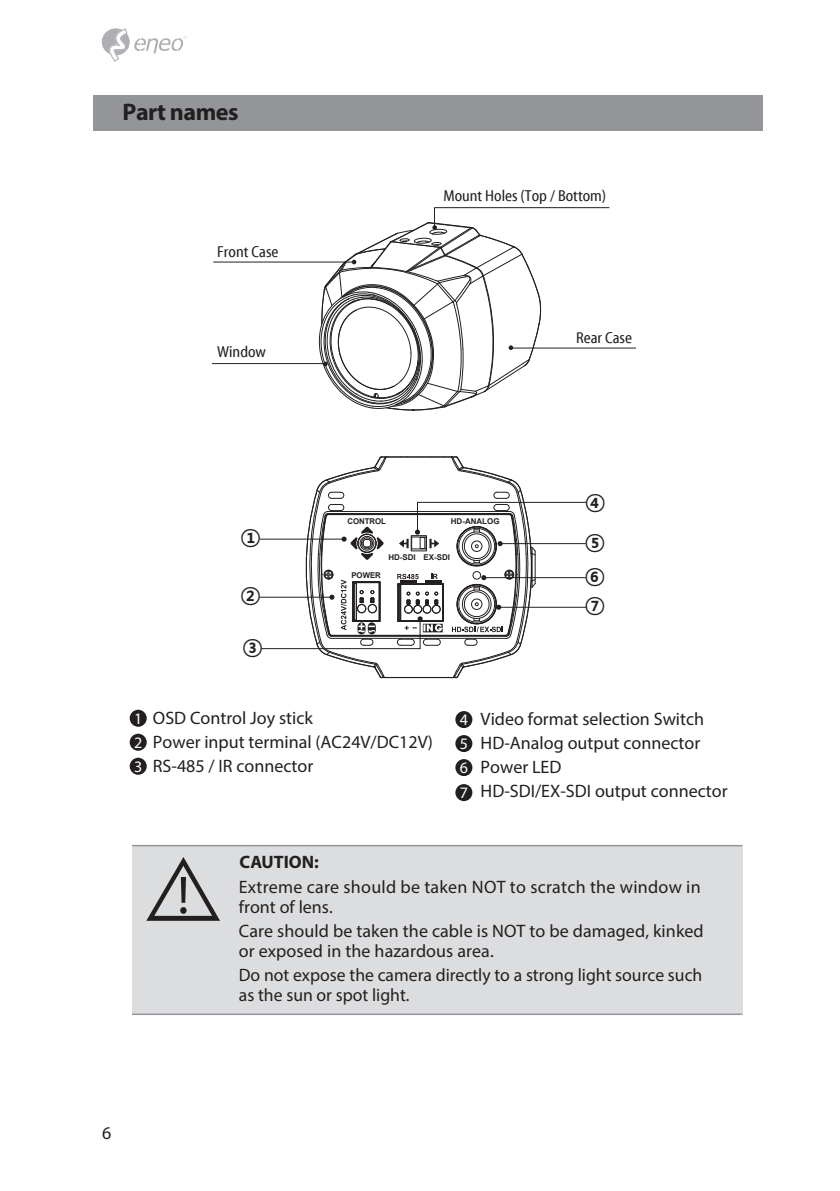
<style>
.page{position:relative;width:840px;height:1191px;background:#fff}
.page>*{position:absolute;margin:0;border:0;box-sizing:border-box;transform-origin:0 0}
.t1{font:700 24px "Myriad Pro";letter-spacing:-.02em;color:#231f20}
.t2{font:700 20.4px/34.4px "Malgun Gothic";color:#231f20}
.t3{font:18px/24px "Myriad Pro";color:#231f20}
.t4{font:700 18px "Myriad Pro";color:#231f20}
.t5{font:16px "Myriad Cn Web";color:#231f20}
.t6{font:16px/24.4px "Myriad Pro";color:#fff;text-align:justify}
.t7{font:700 8px "Arial";color:#231f20}
</style>
<div class="page">
<div style="left:94px;top:95px;width:668px;height:36px;background:#939598"></div>
<svg style="left:102px;top:28px;width:84px;height:34px"></svg>
<div style="left:132px;top:845px;width:609px;height:170px;background:#dcdddf"></div>
<hr style="left:132px;top:845px;width:609px;height:1px;background:#939598">
<hr style="left:132px;top:1013px;width:609px;height:2px;background:#939598">
<svg style="left:147px;top:857px;width:73px;height:63px"></svg>
<hr style="left:512px;top:348px;width:123px;height:1px;background:#231f20">
<hr style="left:213px;top:262px;width:140px;height:1px;background:#231f20">
<hr style="left:212px;top:363px;width:114px;height:1px;background:#231f20">
<svg style="left:317px;top:207px;width:292px;height:204px"></svg>
<div style="left:130px;top:709px;width:17px;height:17px;background:#231f20;border-radius:50%"></div>
<div style="left:130px;top:733px;width:17px;height:17px;background:#231f20;border-radius:50%"></div>
<div style="left:130px;top:757px;width:17px;height:17px;background:#231f20;border-radius:50%"></div>
<div style="left:455px;top:711px;width:17px;height:17px;background:#231f20;border-radius:50%"></div>
<div style="left:455px;top:735px;width:17px;height:17px;background:#231f20;border-radius:50%"></div>
<div style="left:455px;top:759px;width:17px;height:17px;background:#231f20;border-radius:50%"></div>
<div style="left:455px;top:784px;width:17px;height:17px;background:#231f20;border-radius:50%"></div>
<hr style="left:260px;top:539px;width:82px;height:1px;background:#231f20">
<hr style="left:259px;top:597px;width:72px;height:1px;background:#231f20">
<svg style="left:261px;top:456px;width:325px;height:223px"></svg>
<h1 class="t1" style="left:122px;top:96px;width:117px">Part names</h1>
<p class="t5" style="left:217px;top:243px;width:63px">Front Case</p>
<p class="t5" style="left:217px;top:343px;width:50px">Window</p>
<p class="t5" style="left:443px;top:187px;width:164px">Mount Holes (Top / Bottom)</p>
<p class="t5" style="left:575px;top:329px;width:57px">Rear Case</p>
<p class="t7" style="left:347px;top:515px;width:40px">CONTROL</p>
<p class="t7" style="left:450px;top:515px;width:50px">HD-ANALOG</p>
<p class="t2" style="left:585px;top:484px;width:22px">④</p>
<p class="t2" style="left:240px;top:519px;width:22px">①</p>
<p class="t2" style="left:584px;top:524px;width:22px">⑤<br>⑥</p>
<p class="t2" style="left:584px;top:587px;width:22px">⑦</p>
<p class="t7" style="left:388px;top:552px;width:29px">HD-SDI</p>
<p class="t7" style="left:423px;top:552px;width:28px">EX-SDI</p>
<p class="t7" style="left:351px;top:570px;width:31px">POWER</p>
<p class="t2" style="left:240px;top:577px;width:22px">②</p>
<p class="t2" style="left:242px;top:629px;width:22px">③</p>
<p class="t3" style="left:153px;top:706px;width:281px">OSD Control Joy stick<br>Power input terminal (AC24V/DC12V)<br>RS-485 / IR connector</p>
<p class="t3" style="left:480px;top:707px;width:248px">Video format selection Switch<br>HD-Analog output connector<br>Power LED<br>HD-SDI/EX-SDI output connector</p>
<p class="t6" style="left:134px;top:706px;width:10px">1<br>2<br>3</p>
<p class="t6" style="left:459px;top:707px;width:10px">4<br>5<br>6<br>7</p>
<p class="t4" style="left:239px;top:850px;width:81px">CAUTION:</p>
<p class="t3" style="left:239px;top:876px;width:463px;line-height:20px">Extreme care should be taken NOT to scratch the window in front of lens.</p>
<p class="t3" style="left:239px;top:920px;width:466px;line-height:20px">Care should be taken the cable is NOT to be damaged, kinked or exposed in the hazardous area.</p>
<p class="t3" style="left:239px;top:964px;width:465px;line-height:20px">Do not expose the camera directly to a strong light source such as the sun or spot light.</p>
<p class="t3" style="left:102px;top:1121px;width:11px">6</p>
</div>
